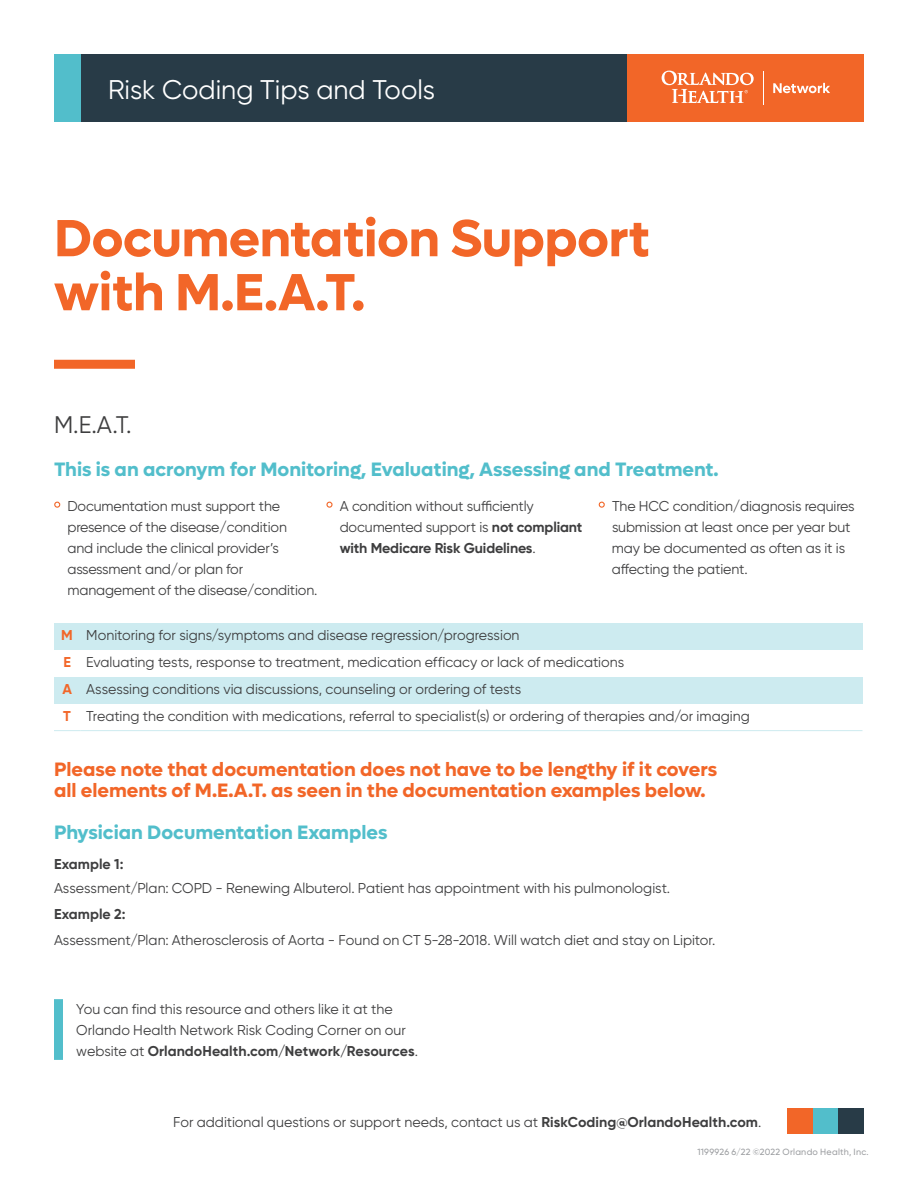
<style>
.page{position:relative;width:918px;height:1188px;background:#fff}
.page>*{position:absolute;margin:0;border:0;box-sizing:border-box;transform-origin:0 0}
.t1{font:700 52.5px/54px "Lufga";letter-spacing:-.01em;color:#f26628}
.t2{font:27px "Gilroy";color:#fff}
.t3{font:24px "Gilroy";color:#3e3e3f}
.t4{font:700 19.5px/21px "Lufga";color:#f26628}
.t5{font:700 19.5px "Lufga";color:#52becb}
.t6{font:14.25px/21px "Gilroy";letter-spacing:-.005em;color:#3e3e3f}
.t7{font:700 14.25px "Gilroy";letter-spacing:-.01em;color:#3e3e3f}
.t8{font:500 9px "Gilroy";letter-spacing:.025em;color:#9d9fa2}
.s1{font-weight:700;font-size:18px;color:#f26628}
.s2{font-weight:700}
.s3{font-weight:400}
.s4{font-weight:700;color:#f26628}
</style>
<div class="page">
<div style="left:54px;top:999px;width:9px;height:61px;background:#52becb"></div>
<div style="left:54px;top:360px;width:81px;height:9px;background:#f26628"></div>
<svg style="left:54px;top:730px;width:26px;height:1px"></svg>
<hr style="left:80px;top:730px;width:782px;height:1px;background:#cdebf0">
<div style="left:80px;top:677px;width:782px;height:27px;background:#cdebf0"></div>
<div style="left:54px;top:677px;width:26px;height:27px;background:#cdebf0"></div>
<div style="left:80px;top:623px;width:782px;height:27px;background:#cdebf0"></div>
<div style="left:54px;top:623px;width:26px;height:27px;background:#cdebf0"></div>
<div style="left:81px;top:54px;width:547px;height:68px;background:#283b47"></div>
<div style="left:628px;top:54px;width:236px;height:68px;background:#f26628"></div>
<div style="left:54px;top:54px;width:27px;height:68px;background:#52becb"></div>
<svg style="left:773px;top:83px;width:57px;height:10px"></svg>
<svg style="left:662px;top:71px;width:92px;height:32px"></svg>
<hr style="left:763px;top:72px;width:1px;height:33px;background:#fff">
<div style="left:838px;top:1108px;width:25px;height:26px;background:#283b47"></div>
<div style="left:812px;top:1108px;width:26px;height:26px;background:#52becb"></div>
<div style="left:787px;top:1108px;width:25px;height:26px;background:#f26628"></div>
<p class="t2" style="left:108px;top:73px;width:329px">Risk Coding Tips and Tools</p>
<h1 class="t1" style="left:54px;top:211px;width:597px">Documentation Support with M.E.A.T.</h1>
<h2 class="t3" style="left:54px;top:410px;width:79px">M.E.A.T.</h2>
<p class="t5" style="left:54px;top:458px;width:666px">This is an acronym for Monitoring, Evaluating, Assessing and Treatment.</p>
<p class="t6" style="left:54px;top:495px;width:228px"><span class="s1">•</span> Documentation must support the</p>
<p class="t6" style="left:326px;top:495px;width:209px"><span class="s1">•</span> A condition without sufciently</p>
<p class="t6" style="left:598px;top:495px;width:258px"><span class="s1">•</span> The HCC condition/diagnosis requires</p>
<p class="t6" style="left:67px;top:516px;width:221px">presence of the disease/condition</p>
<p class="t6" style="left:340px;top:516px;width:244px">documented support is <span class="s2">not compliant</span></p>
<p class="t6" style="left:612px;top:516px;width:240px">submission at least once per year but</p>
<p class="t6" style="left:67px;top:537px;width:213px">and include the clinical provider’s</p>
<p class="t7" style="left:340px;top:539px;width:197px">with Medicare Risk Guidelines<span class="s3">.</span></p>
<p class="t6" style="left:612px;top:537px;width:235px">may be documented as often as it is</p>
<p class="t6" style="left:67px;top:558px;width:177px">assessment and/or plan for</p>
<p class="t6" style="left:612px;top:558px;width:137px">afecting the patient.</p>
<p class="t6" style="left:67px;top:579px;width:252px">management of the disease/condition.</p>
<p class="t6" style="left:61px;top:624px;width:460px"><span class="s4">M</span> Monitoring for signs/symptoms and disease regression/progression</p>
<p class="t6" style="left:63px;top:651px;width:562px"><span class="s4">E</span> Evaluating tests, response to treatment, medication efficacy or lack of medications</p>
<p class="t6" style="left:62px;top:678px;width:460px"><span class="s4">A</span> Assessing conditions via discussions, counseling or ordering of tests</p>
<p class="t6" style="left:63px;top:705px;width:688px"><span class="s4">T</span> Treating the condition with medications, referral to specialist(s) or ordering of therapies and/or imaging</p>
<p class="t4" style="left:54px;top:759px;width:665px">Please note that documentation does not have to be lengthy if it covers all elements of M.E.A.T. as seen in the documentation examples below.</p>
<h3 class="t5" style="left:54px;top:821px;width:335px">Physician Documentation Examples</h3>
<h4 class="t7" style="left:54px;top:855px;width:71px">Example 1:</h4>
<p class="t6" style="left:54px;top:877px;width:618px">Assessment/Plan: COPD - Renewing Albuterol. Patient has appointment with his pulmonologist.</p>
<h4 class="t7" style="left:54px;top:905px;width:73px">Example 2:</h4>
<p class="t6" style="left:54px;top:930px;width:663px">Assessment/Plan: Atherosclerosis of Aorta - Found on CT 5-28-2018. Will watch diet and stay on Lipitor.</p>
<p class="t6" style="left:76px;top:999px;width:343px">You can find this resource and others like it at the<br>Orlando Health Network Risk Coding Corner on our website at <span class="s2">OrlandoHealth.com/Network/Resources</span>.</p>
<p class="t6" style="left:173px;top:1111px;width:590px">For additional questions or support needs, contact us at <span class="s2">RiskCoding@OrlandoHealth.com</span>.</p>
<p class="t8" style="left:697px;top:1146px;width:173px">1199926 6/22 ©2022 Orlando Health, Inc.</p>
</div>
